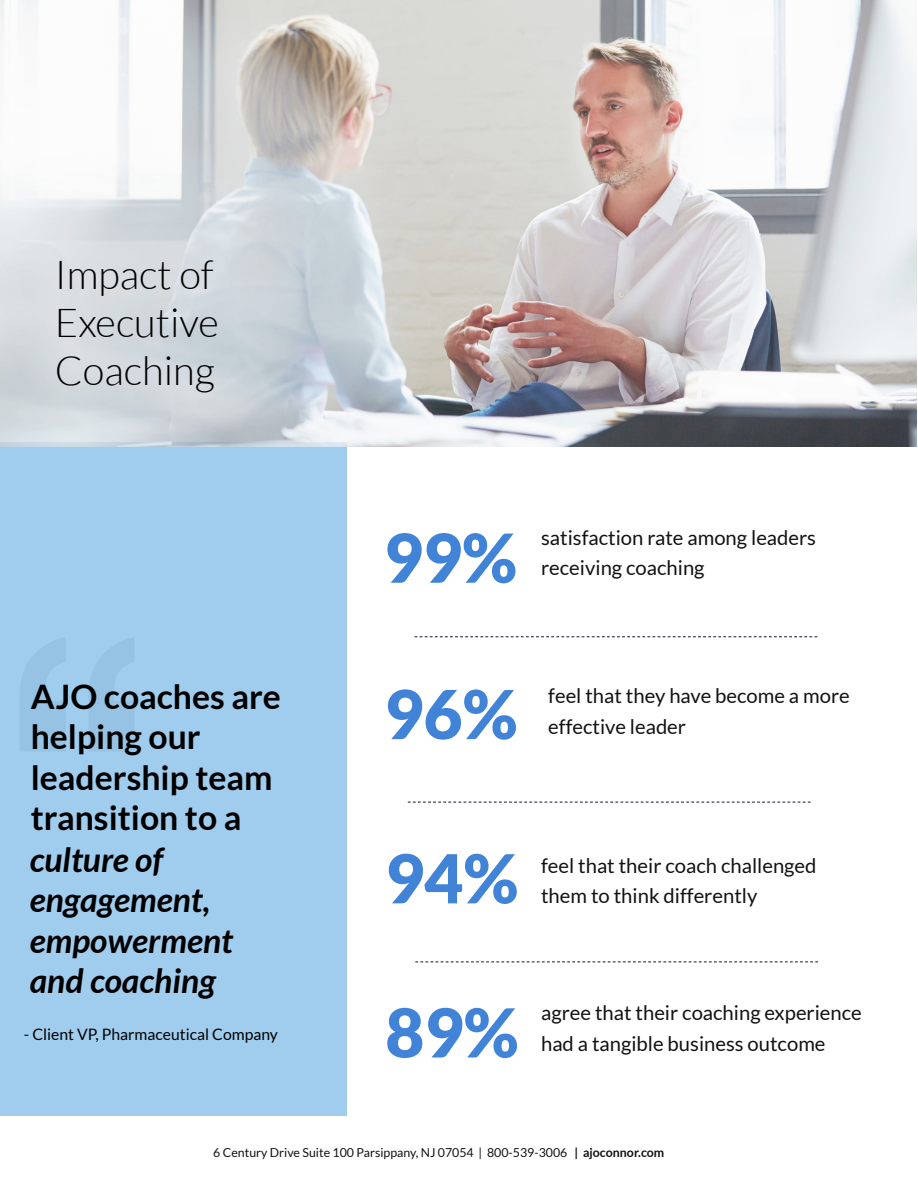
<style>
.page{position:relative;width:918px;height:1188px;background:#fff}
.page>*{position:absolute;margin:0;border:0;box-sizing:border-box;transform-origin:0 0}
.t1{font:900 67.5px "Lato";color:#4183d7}
.t2{font:300 39.9px/48.2px "Lato";color:#000}
.t3{font:700 33.75px/40.5px "Lato";color:#000}
.t4{font:italic 700 33.75px/40.5px "Lato";color:#000}
.t5{font:20.25px/30.3px "Lato";color:#121212}
.t6{font:15.75px "Lato";color:#000}
.t7{font:12.3px "Lato";color:#121212}
.s1{font-weight:700}
</style>
<div class="page">
<div style="left:0;top:442px;width:347px;height:673px;background:#a0cced"></div>
<img style="left:0;top:0;width:916px;height:446px">
<svg style="left:415px;top:636px;width:402px;height:1px"></svg>
<svg style="left:408px;top:802px;width:403px;height:1px"></svg>
<svg style="left:415px;top:961px;width:403px;height:1px"></svg>
<h2 class="t2" style="left:55px;top:253px;width:166px">Impact of<br>Executive<br>Coaching</h2>
<h3 class="t3" style="left:31px;top:678px;width:252px">AJO coaches are helping our leadership team transition to a</h3>
<h3 class="t4" style="left:30px;top:841px;width:205px">culture of engagement, empowerment and coaching</h3>
<p class="t6" style="left:24px;top:1025px;width:256px">- Client VP, Pharmaceutical Company</p>
<h1 class="t1" style="left:384px;top:522px;width:135px">99%</h1>
<p class="t5" style="left:541px;top:522px;width:277px">satisfaction rate among leaders receiving coaching</p>
<h1 class="t1" style="left:384px;top:678px;width:135px">96%</h1>
<p class="t5" style="left:548px;top:680px;width:303px">feel that they have become a more effective leader</p>
<h1 class="t1" style="left:385px;top:842px;width:135px">94%</h1>
<p class="t5" style="left:541px;top:850px;width:277px">feel that their coach challenged them to think differently</p>
<h1 class="t1" style="left:385px;top:996px;width:135px">89%</h1>
<p class="t5" style="left:541px;top:997px;width:322px">agree that their coaching experience had a tangible business outcome</p>
<p class="t7" style="left:213px;top:1144px;width:453px">6 Century Drive Suite 100 Parsippany, NJ 07054 | 800-539-3006 <span class="s1">| ajoconnor.com</span></p>
</div>
